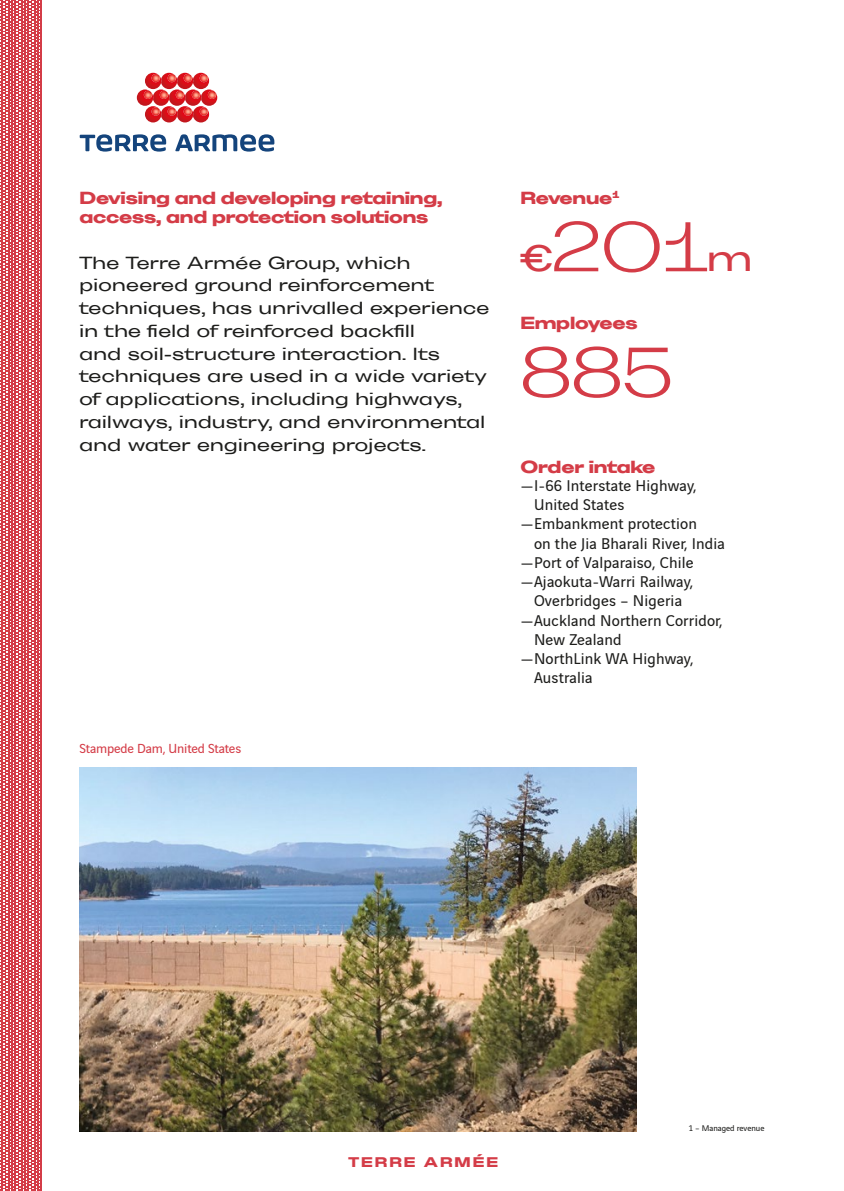
<style>
.page{position:relative;width:844px;height:1191px;background:#fff}
.page>*{position:absolute;margin:0;border:0;box-sizing:border-box;transform-origin:0 0}
.t1{font:70px "POLICESTUDIO Generic 300";color:#d43c47}
.t2{font:17.5px/22.8px "POLICESTUDIO Generic 400";letter-spacing:.025em;color:#1d1d1b}
.t3{font:17.5px/19.2px "POLICESTUDIO Generic 800";letter-spacing:-.01em;color:#d43c47}
.t4{font:16.62px "Vinci Sans";letter-spacing:.01em;color:#1d1d1b}
.t5{font:14px "Vinci Sans";letter-spacing:-.01em;color:#d43c47}
.t6{font:14px "POLICESTUDIO Generic 800";letter-spacing:.15em;color:#d43c47}
.t7{font:8.75px "Vinci Sans";color:#1d1d1b}
.s1{font-family:"POLICESTUDIO Generic 400";font-size:36.75px}
</style>
<div class="page">
<svg style="left:0;top:0;width:41px;height:1191px;fill:#d43c47"></svg>
<img style="left:79px;top:767px;width:557px;height:364px">
<svg style="left:80px;top:134px;width:86px;height:18px"></svg>
<svg style="left:175px;top:134px;width:99px;height:18px"></svg>
<svg style="left:137px;top:73px;width:80px;height:49px"></svg>
<p class="t3" style="left:79px;top:188px;width:364px">Devising and developing retaining, access, and protection solutions</p>
<p class="t2" style="left:79px;top:251px;width:411px">The Terre Armée Group, which pioneered ground reinforcement techniques, has unrivalled experience in the field of reinforced backfill<br>and soil-structure interaction. Its techniques are used in a wide variety of applications, including highways, railways, industry, and environmental and water engineering projects.</p>
<p class="t5" style="left:79px;top:737px;width:163px">Stampede Dam, United States</p>
<p class="t3" style="left:520px;top:188px;width:100px">Revenue<sup>1</sup></p>
<h1 class="t1" style="left:520px;top:207px;width:233px"><span class="s1">€</span>201<span class="s1">m</span></h1>
<p class="t3" style="left:520px;top:313px;width:118px">Employees</p>
<h1 class="t1" style="left:520px;top:332px;width:153px">885</h1>
<p class="t3" style="left:520px;top:458px;width:136px">Order intake</p>
<p class="t4" style="left:520px;top:473px;width:177px">—I-66 Interstate Highway,</p>
<p class="t4" style="left:534px;top:492px;width:92px">United States</p>
<p class="t4" style="left:520px;top:511px;width:178px">—Embankment protection</p>
<p class="t4" style="left:534px;top:531px;width:192px">on the Jia Bharali River, India</p>
<p class="t4" style="left:520px;top:550px;width:175px">—Port of Valparaiso, Chile</p>
<p class="t4" style="left:520px;top:569px;width:174px">—Ajaokuta-Warri Railway,</p>
<p class="t4" style="left:534px;top:588px;width:149px">Overbridges – Nigeria</p>
<p class="t4" style="left:520px;top:608px;width:203px">—Auckland Northern Corridor,</p>
<p class="t4" style="left:534px;top:627px;width:89px">New Zealand</p>
<p class="t4" style="left:520px;top:646px;width:174px">—NorthLink WA Highway,</p>
<p class="t4" style="left:534px;top:665px;width:60px">Australia</p>
<p class="t6" style="left:348px;top:1153px;width:151px">TERRE ARMÉE</p>
<p class="t7" style="left:688px;top:1122px;width:77px">1 – Managed revenue</p>
</div>
